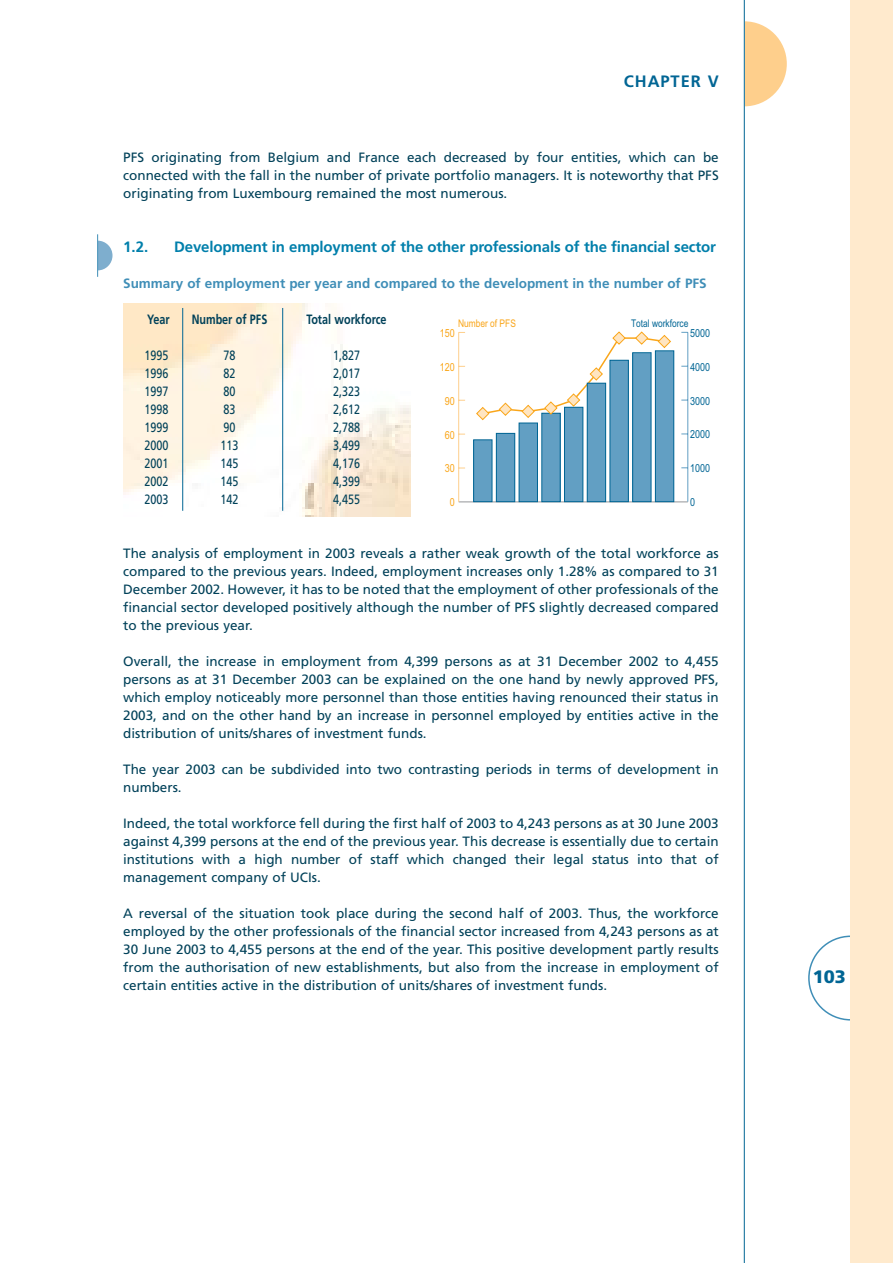
<style>
.page{position:relative;width:893px;height:1263px;background:#fff}
.page>*{position:absolute;margin:0;border:0;box-sizing:border-box;transform-origin:0 0}
.t1{font:900 18px "Frutiger";color:#006594}
.t2{font:700 16.5px "Frutiger";letter-spacing:.055em;color:#006594}
.t3{font:700 15px "Frutiger";letter-spacing:-.01em;color:#007fab}
.t4{font:13.5px/18px "Frutiger";color:#004159;text-align:justify}
.t5{font:13.5px "Frutiger";color:#004159;scale:.8 1}
.t6{font:700 13.5px "Frutiger";color:#3f8eb7}
.t7{font:700 13.5px "Frutiger";color:#004159;scale:.8 1}
.t8{font:11.25px "Arial";color:#006594;scale:.8 1}
.t9{font:11.25px "Arial";color:#faa61a;scale:.8 1}
.t10{font:10.5px "Arial";color:#006594;scale:.8 1}
.t11{font:10.5px "Arial";color:#faa61a;scale:.8 1}
</style>
<div class="page">
<img style="left:123px;top:304px;width:287px;height:212px">
<svg style="left:808px;top:936px;width:42px;height:85px"></svg>
<div style="left:850px;top:0;width:42px;height:1263px;background:#ffeacd"></div>
<div style="left:701px;top:21px;width:85px;height:85px;background:#fecf8c;border-radius:50%"></div>
<div style="left:693px;top:0;width:51px;height:111px;background:#fff"></div>
<hr style="left:744px;top:0;width:1px;height:1263px;background:#006594">
<hr style="left:182px;top:308px;width:1px;height:203px;background:#006594">
<hr style="left:282px;top:308px;width:1px;height:203px;background:#006594">
<div style="left:83px;top:241px;width:29px;height:29px;background:#7eaece;border-radius:50%"></div>
<div style="left:66px;top:239px;width:32px;height:34px;background:#fff"></div>
<hr style="left:97px;top:234px;width:1px;height:43px;background:#3f8eb7">
<hr style="left:458px;top:502px;width:229px;height:1px;background:#939598">
<hr style="left:458px;top:332px;width:1px;height:170px;background:#fecf8c">
<hr style="left:687px;top:332px;width:1px;height:170px;background:#629fc3">
<div style="left:655px;top:351px;width:18px;height:151px;background:#629fc3"></div>
<div style="left:655px;top:350px;width:19px;height:152px;border:1px solid #006594"></div>
<div style="left:632px;top:353px;width:19px;height:149px;background:#629fc3"></div>
<div style="left:632px;top:352px;width:19px;height:150px;border:1px solid #006594"></div>
<div style="left:610px;top:360px;width:18px;height:142px;background:#629fc3"></div>
<div style="left:609px;top:360px;width:19px;height:142px;border:1px solid #006594"></div>
<div style="left:587px;top:383px;width:18px;height:119px;background:#629fc3"></div>
<div style="left:587px;top:383px;width:19px;height:119px;border:1px solid #006594"></div>
<div style="left:564px;top:407px;width:19px;height:95px;background:#629fc3"></div>
<div style="left:564px;top:407px;width:19px;height:95px;border:1px solid #006594"></div>
<div style="left:541px;top:413px;width:19px;height:89px;background:#629fc3"></div>
<div style="left:519px;top:423px;width:18px;height:79px;background:#629fc3"></div>
<div style="left:518px;top:423px;width:20px;height:79px;border:1px solid #006594"></div>
<div style="left:496px;top:433px;width:18px;height:69px;background:#629fc3"></div>
<div style="left:496px;top:433px;width:19px;height:69px;border:1px solid #006594"></div>
<div style="left:473px;top:440px;width:19px;height:62px;background:#629fc3"></div>
<div style="left:473px;top:439px;width:19px;height:63px;border:1px solid #006594"></div>
<svg style="left:476px;top:331px;width:195px;height:90px"></svg>
<p class="t2" style="left:623px;top:75px;width:96px">CHAPTER V</p>
<p class="t4" style="left:123px;top:149px;width:597px">PFS originating from Belgium and France each decreased by four entities, which can be connected with the fall in the number of private portfolio managers. It is noteworthy that PFS originating from Luxembourg remained the most numerous.</p>
<p class="t3" style="left:123px;top:241px;width:27px">1.2.</p>
<p class="t3" style="left:174px;top:241px;width:543px">Development in employment of the other professionals of the financial sector</p>
<p class="t6" style="left:123px;top:278px;width:585px">Summary of employment per year and compared to the development in the number of PFS</p>
<p class="t7" style="left:147px;top:314px;width:30px">Year</p>
<p class="t7" style="left:192px;top:314px;width:96px">Number of PFS</p>
<p class="t7" style="left:306px;top:314px;width:101px">Total workforce</p>
<p class="t5" style="left:144px;top:350px;width:32px">1995</p>
<p class="t5" style="left:223px;top:350px;width:17px">78</p>
<p class="t5" style="left:333px;top:350px;width:35px">1,827</p>
<p class="t5" style="left:144px;top:368px;width:32px">1996</p>
<p class="t5" style="left:223px;top:368px;width:17px">82</p>
<p class="t5" style="left:333px;top:368px;width:35px">2,017</p>
<p class="t5" style="left:144px;top:386px;width:32px">1997</p>
<p class="t5" style="left:223px;top:386px;width:17px">80</p>
<p class="t5" style="left:333px;top:386px;width:35px">2,323</p>
<p class="t5" style="left:144px;top:404px;width:32px">1998</p>
<p class="t5" style="left:223px;top:404px;width:17px">83</p>
<p class="t5" style="left:333px;top:404px;width:35px">2,612</p>
<p class="t5" style="left:144px;top:422px;width:32px">1999</p>
<p class="t5" style="left:223px;top:422px;width:17px">90</p>
<p class="t5" style="left:333px;top:422px;width:35px">2,788</p>
<p class="t5" style="left:144px;top:440px;width:32px">2000</p>
<p class="t5" style="left:220px;top:440px;width:24px">113</p>
<p class="t5" style="left:333px;top:440px;width:35px">3,499</p>
<p class="t5" style="left:144px;top:458px;width:32px">2001</p>
<p class="t5" style="left:220px;top:458px;width:24px">145</p>
<p class="t5" style="left:333px;top:458px;width:35px">4,176</p>
<p class="t5" style="left:144px;top:476px;width:32px">2002</p>
<p class="t5" style="left:220px;top:476px;width:24px">145</p>
<p class="t5" style="left:333px;top:476px;width:35px">4,399</p>
<p class="t5" style="left:144px;top:494px;width:32px">2003</p>
<p class="t5" style="left:220px;top:494px;width:24px">142</p>
<p class="t5" style="left:333px;top:494px;width:35px">4,455</p>
<p class="t11" style="left:458px;top:318px;width:74px">Number of PFS</p>
<p class="t10" style="left:631px;top:317px;width:73px">Total workforce</p>
<p class="t8" style="left:690px;top:326px;width:27px">5000</p>
<p class="t9" style="left:439px;top:326px;width:20px">150</p>
<p class="t8" style="left:690px;top:360px;width:27px">4000</p>
<p class="t9" style="left:439px;top:360px;width:20px">120</p>
<p class="t8" style="left:690px;top:394px;width:27px">3000</p>
<p class="t9" style="left:444px;top:394px;width:14px">90</p>
<p class="t8" style="left:690px;top:428px;width:27px">2000</p>
<p class="t9" style="left:444px;top:428px;width:14px">60</p>
<p class="t8" style="left:690px;top:462px;width:27px">1000</p>
<p class="t9" style="left:444px;top:462px;width:14px">30</p>
<p class="t8" style="left:690px;top:496px;width:8px">0</p>
<p class="t9" style="left:449px;top:496px;width:8px">0</p>
<p class="t4" style="left:123px;top:545px;width:597px">The analysis of employment in 2003 reveals a rather weak growth of the total workforce as compared to the previous years. Indeed, employment increases only 1.28% as compared to 31<br>December 2002. However, it has to be noted that the employment of other professionals of the financial sector developed positively although the number of PFS slightly decreased compared to the previous year.</p>
<p class="t4" style="left:123px;top:653px;width:597px">Overall, the increase in employment from 4,399 persons as at 31 December 2002 to 4,455 persons as at 31 December 2003 can be explained on the one hand by newly approved PFS, which employ noticeably more personnel than those entities having renounced their status in 2003, and on the other hand by an increase in personnel employed by entities active in the distribution of units/shares of investment funds.</p>
<p class="t4" style="left:123px;top:761px;width:597px">The year 2003 can be subdivided into two contrasting periods in terms of development in numbers.</p>
<p class="t4" style="left:123px;top:815px;width:597px">Indeed, the total workforce fell during the first half of 2003 to 4,243 persons as at 30 June 2003 against 4,399 persons at the end of the previous year. This decrease is essentially due to certain institutions with a high number of staff which changed their legal status into that of management company of UCIs.</p>
<p class="t4" style="left:123px;top:905px;width:597px">A reversal of the situation took place during the second half of 2003. Thus, the workforce employed by the other professionals of the financial sector increased from 4,243 persons as at 30 June 2003 to 4,455 persons at the end of the year. This positive development partly results from the authorisation of new establishments, but also from the increase in employment of certain entities active in the distribution of units/shares of investment funds.</p>
<h1 class="t1" style="left:812px;top:969px;width:35px">103</h1>
</div>
